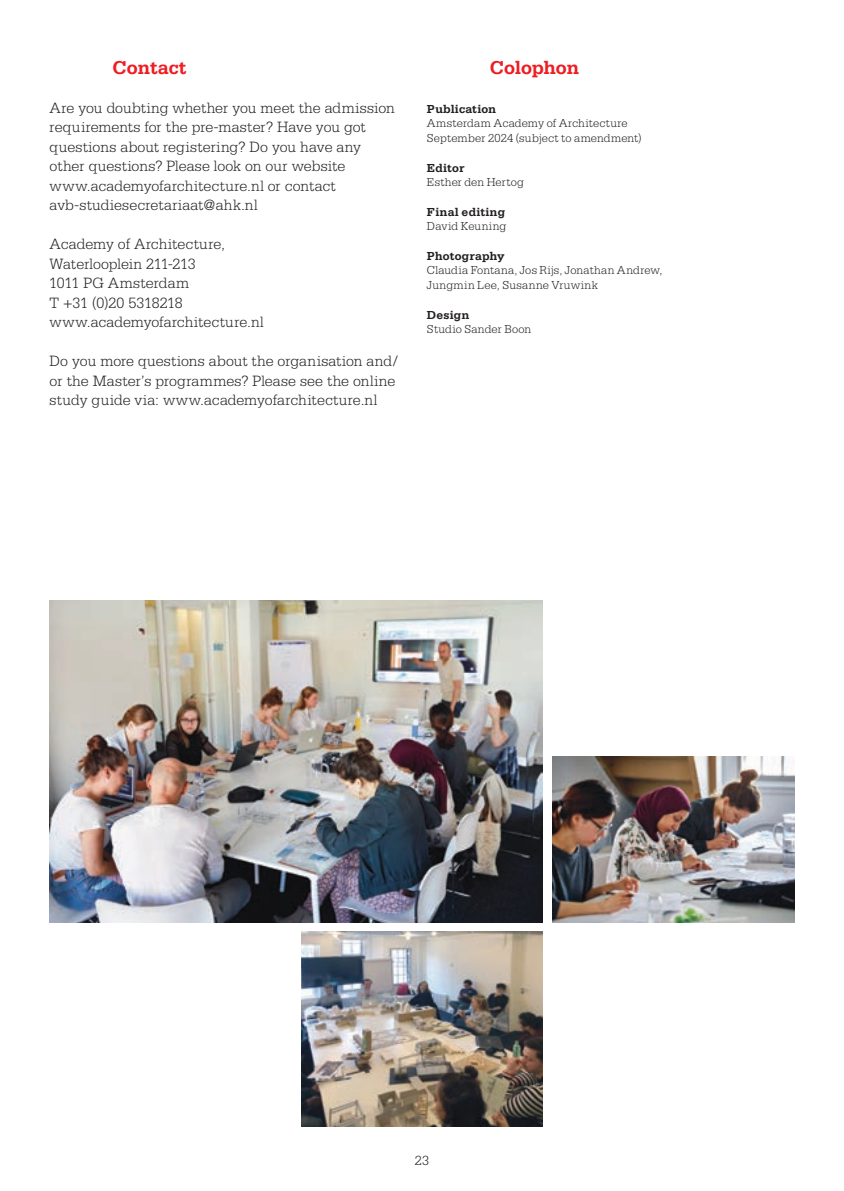
<style>
.page{position:relative;width:844px;height:1191px;background:#fff}
.page>*{position:absolute;margin:0;border:0;box-sizing:border-box;transform-origin:0 0}
.t1{font:700 19.6px "Serifa Std";letter-spacing:-.005em;color:#ee1d23}
.t2{font:300 15.75px/19.4px "Serifa Std";color:#231f20}
.t3{font:300 14px "Serifa Std";color:#231f20}
.t4{font:300 12.25px/14.7px "Serifa Std";letter-spacing:.015em;color:#231f20}
.t5{font:700 12.25px "Serifa Std";letter-spacing:.01em;color:#231f20}
</style>
<div class="page">
<img style="left:552px;top:756px;width:242px;height:166px">
<img style="left:50px;top:600px;width:492px;height:322px">
<img style="left:301px;top:931px;width:241px;height:195px">
<p class="t1" style="left:112px;top:56px;width:75px">Contact</p>
<p class="t2" style="left:50px;top:98px;width:347px">Are you doubting whether you meet the admission requirements for the pre-master? Have you got questions about registering? Do you have any other questions? Please look on our website www.academyofarchitecture.nl or contact avb-studiesecretariaat@ahk.nl</p>
<p class="t2" style="left:50px;top:234px;width:216px">Academy of Architecture,<br>Waterlooplein 211-213<br>1011 PG Amsterdam<br>T +31 (0)20 5318218 www.academyofarchitecture.nl</p>
<p class="t2" style="left:50px;top:351px;width:350px">Do you more questions about the organisation and/ or the Master’s programmes? Please see the online study guide via: www.academyofarchitecture.nl</p>
<p class="t1" style="left:489px;top:56px;width:91px">Colophon</p>
<p class="t5" style="left:427px;top:101px;width:71px">Publication</p>
<p class="t4" style="left:427px;top:116px;width:216px">Amsterdam Academy of Architecture<br>September 2024 (subject to amendment)</p>
<p class="t5" style="left:427px;top:160px;width:39px">Editor</p>
<p class="t4" style="left:427px;top:175px;width:98px">Esther den Hertog</p>
<p class="t5" style="left:427px;top:204px;width:80px">Final editing</p>
<p class="t4" style="left:427px;top:219px;width:81px">David Keuning</p>
<p class="t5" style="left:427px;top:248px;width:79px">Photography</p>
<p class="t4" style="left:427px;top:263px;width:237px">Claudia Fontana, Jos Rijs, Jonathan Andrew,<br>Jungmin Lee, Susanne Vruwink</p>
<p class="t5" style="left:427px;top:307px;width:44px">Design</p>
<p class="t4" style="left:427px;top:322px;width:106px">Studio Sander Boon</p>
<p class="t3" style="left:415px;top:1153px;width:16px">23</p>
</div>
